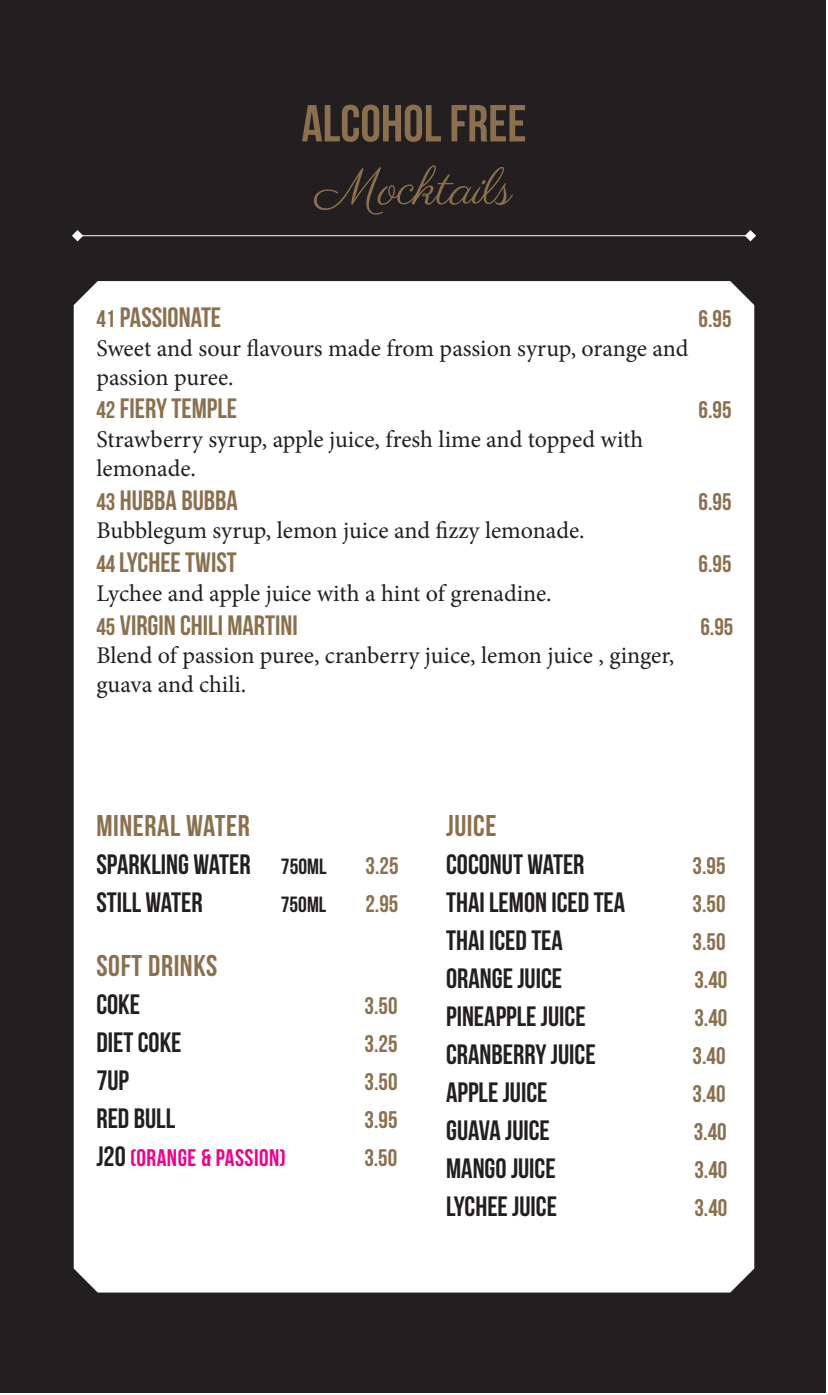
<style>
.page{position:relative;width:828px;height:1395px;background:#fff}
.page>*{position:absolute;margin:0;border:0;box-sizing:border-box;transform-origin:0 0}
.t1{font:52px "Bebas Neue";color:#8a704e}
.t2{font:52px "Parisienne";color:#8a704e}
.t3{font:30px "Bebas Neue";letter-spacing:.02em;color:#8a704e}
.t4{font:28px "Bebas Neue";color:#231f20}
.t5{font:28px "Bebas Neue";color:#8a704e}
.t6{font:24px/28.8px "Minion Pro";color:#231f20}
.t7{font:24px "Bebas Neue";color:#8a704e}
.t8{font:24px "Bebas Neue";letter-spacing:.02em;color:#ed028c}
.t9{font:22px "Bebas Neue";color:#231f20}
.s1{font-size:24px}
.s2{font-size:22px}
.s3{font-size:28px;color:#231f20}
</style>
<div class="page">
<div style="left:0;top:0;width:826px;height:1393px;background:#231f20"></div>
<div style="left:74px;top:281px;width:680px;height:1011px;background:#fff"></div>
<hr style="left:73px;top:235px;width:681px;height:1px;background:#fff">
<svg style="left:72px;top:230px;width:11px;height:11px"></svg>
<svg style="left:745px;top:230px;width:11px;height:11px"></svg>
<h1 class="t1" style="left:301px;top:95px;width:227px">ALCOHOL FREE</h1>
<h1 class="t2" style="left:316px;top:156px;width:198px">Mocktails</h1>
<p class="t5" style="left:96px;top:302px;width:126px"><span class="s1">41</span> PASSIONATE</p>
<p class="t7" style="left:698px;top:306px;width:34px">6.95</p>
<p class="t6" style="left:96px;top:334px;width:593px">Sweet and sour flavours made from passion syrup, orange and passion puree.</p>
<p class="t5" style="left:96px;top:393px;width:142px"><span class="s1">42</span> FIERY TEMPLE</p>
<p class="t7" style="left:698px;top:397px;width:34px">6.95</p>
<p class="t6" style="left:96px;top:425px;width:548px">Strawberry syrup, apple juice, fresh lime and topped with lemonade.</p>
<p class="t5" style="left:96px;top:485px;width:143px"><span class="s1">43</span> HUBBA BUBBA</p>
<p class="t7" style="left:698px;top:488px;width:34px">6.95</p>
<p class="t6" style="left:96px;top:516px;width:490px">Bubblegum syrup, lemon juice and fizzy lemonade.</p>
<p class="t5" style="left:96px;top:547px;width:142px"><span class="s1">44</span> LYCHEE TWIST</p>
<p class="t7" style="left:698px;top:550px;width:34px">6.95</p>
<p class="t6" style="left:96px;top:579px;width:457px">Lychee and apple juice with a hint of grenadine.</p>
<p class="t5" style="left:96px;top:609px;width:203px"><span class="s1">45</span> VIRGIN CHILI MARTINI</p>
<p class="t7" style="left:700px;top:613px;width:34px">6.95</p>
<p class="t6" style="left:96px;top:641px;width:579px">Blend of passion puree, cranberry juice, lemon juice , ginger, guava and chili.</p>
<p class="t3" style="left:96px;top:809px;width:155px">MINERAL WATER</p>
<p class="t4" style="left:96px;top:849px;width:232px">SPARKLING WATER <span class="s2">750ML</span></p>
<p class="t7" style="left:365px;top:853px;width:34px">3.25</p>
<p class="t4" style="left:96px;top:887px;width:108px">STILL WATER</p>
<p class="t9" style="left:281px;top:892px;width:47px">750ML</p>
<p class="t7" style="left:365px;top:891px;width:34px">2.95</p>
<p class="t3" style="left:96px;top:949px;width:123px">SOFT DRINKS</p>
<p class="t4" style="left:96px;top:989px;width:45px">COKE</p>
<p class="t7" style="left:364px;top:993px;width:34px">3.50</p>
<p class="t4" style="left:96px;top:1027px;width:87px">DIET COKE</p>
<p class="t7" style="left:364px;top:1031px;width:34px">3.25</p>
<p class="t4" style="left:96px;top:1065px;width:34px">7UP</p>
<p class="t7" style="left:364px;top:1069px;width:34px">3.50</p>
<p class="t4" style="left:96px;top:1103px;width:80px">RED BULL</p>
<p class="t7" style="left:364px;top:1107px;width:34px">3.95</p>
<p class="t8" style="left:96px;top:1145px;width:191px"><span class="s3">J2O</span> (ORANGE &amp; PASSION)</p>
<p class="t7" style="left:364px;top:1145px;width:34px">3.50</p>
<p class="t3" style="left:446px;top:809px;width:52px">JUICE</p>
<p class="t4" style="left:446px;top:849px;width:140px">COCONUT WATER</p>
<p class="t7" style="left:692px;top:853px;width:34px">3.95</p>
<p class="t4" style="left:446px;top:887px;width:181px">THAI LEMON ICED TEA</p>
<p class="t7" style="left:692px;top:891px;width:34px">3.50</p>
<p class="t4" style="left:446px;top:925px;width:118px">THAI ICED TEA</p>
<p class="t7" style="left:692px;top:929px;width:34px">3.50</p>
<p class="t4" style="left:446px;top:963px;width:118px">ORANGE JUICE</p>
<p class="t7" style="left:694px;top:967px;width:34px">3.40</p>
<p class="t4" style="left:446px;top:1001px;width:141px">PINEAPPLE JUICE</p>
<p class="t7" style="left:694px;top:1005px;width:34px">3.40</p>
<p class="t4" style="left:446px;top:1039px;width:151px">CRANBERRY JUICE</p>
<p class="t7" style="left:692px;top:1043px;width:34px">3.40</p>
<p class="t4" style="left:446px;top:1077px;width:103px">APPLE JUICE</p>
<p class="t7" style="left:692px;top:1081px;width:34px">3.40</p>
<p class="t4" style="left:446px;top:1115px;width:105px">GUAVA JUICE</p>
<p class="t7" style="left:694px;top:1119px;width:34px">3.40</p>
<p class="t4" style="left:446px;top:1153px;width:111px">MANGO JUICE</p>
<p class="t7" style="left:694px;top:1157px;width:34px">3.40</p>
<p class="t4" style="left:446px;top:1191px;width:112px">LYCHEE JUICE</p>
<p class="t7" style="left:694px;top:1195px;width:34px">3.40</p>
</div>
